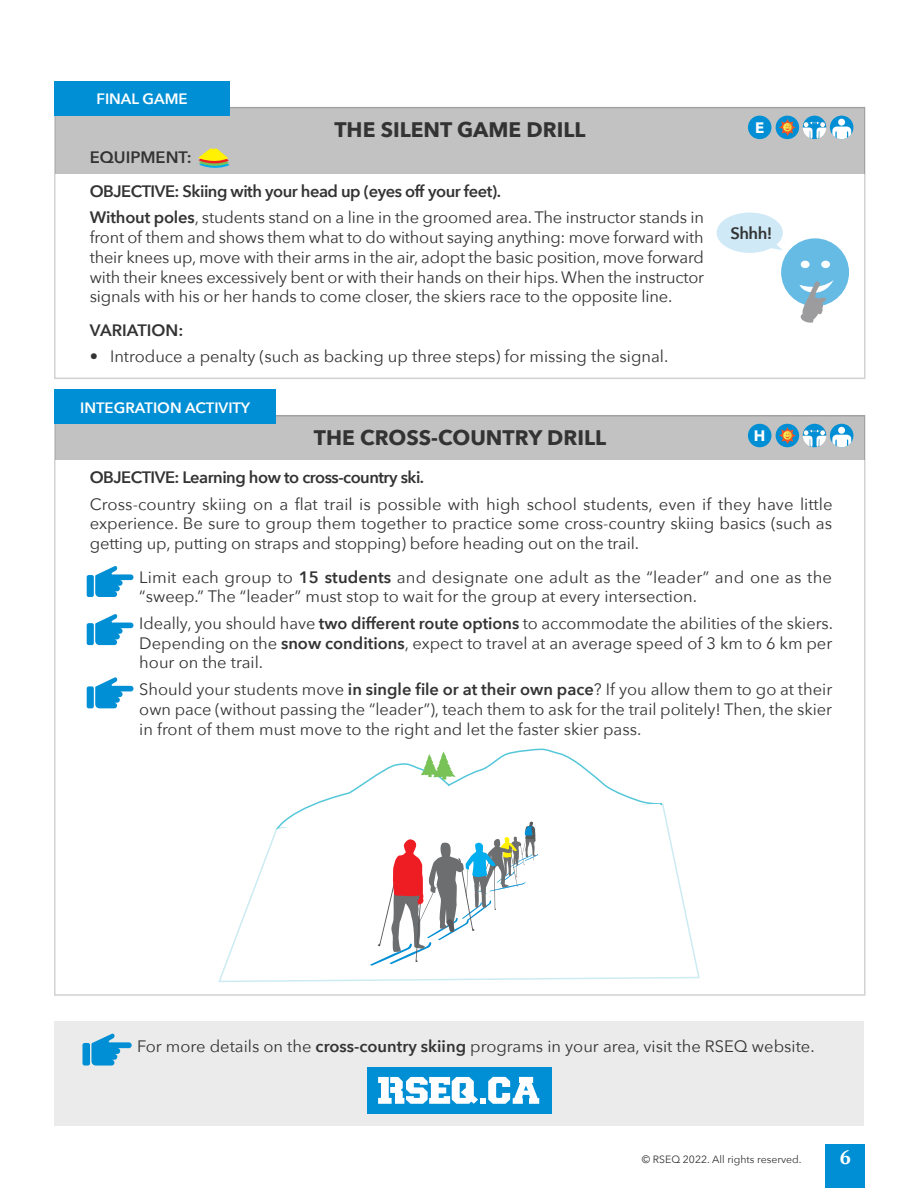
<style>
.page{position:relative;width:918px;height:1188px;background:#fff}
.page>*{position:absolute;margin:0;border:0;box-sizing:border-box;transform-origin:0 0}
.t1{font:700 21px "Avenir Next";color:#323332}
.t2{font:700 19.5px "PT Serif";color:#fff}
.t3{font:16.5px/19.8px "Avenir Next";color:#323332;text-align:justify}
.t4{font:600 16.5px "Avenir Next";letter-spacing:-.03em;color:#323332}
.t5{font:600 16.5px "Avenir Next";color:#323332}
.t6{font:700 15.15px "Avenir Next";color:#fff}
.t7{font:600 15px "Avenir Next";color:#fff}
.t8{font:10.5px "Avenir Next";color:#323332}
.s1{font-weight:600}
</style>
<div class="page">
<div style="left:826px;top:1144px;width:39px;height:44px;background:#008fd5"></div>
<div style="left:54px;top:1021px;width:810px;height:105px;background:#eaebea"></div>
<svg style="left:91px;top:1034px;width:41px;height:32px"></svg>
<div style="left:82px;top:1043px;width:8px;height:23px;background:#008fd5;border-radius:2px"></div>
<div style="left:367px;top:1067px;width:184px;height:46px;background:#008fd5"></div>
<svg style="left:378px;top:1077px;width:161px;height:27px"></svg>
<div style="left:55px;top:107px;width:810px;height:66px;background:#c1c2c1"></div>
<div style="left:55px;top:415px;width:810px;height:44px;background:#c1c2c1"></div>
<div style="left:54px;top:81px;width:176px;height:35px;background:#008fd5"></div>
<div style="left:54px;top:389px;width:221px;height:35px;background:#008fd5"></div>
<div style="left:748px;top:116px;width:23px;height:23px;background:#008fd5;border-radius:50%"></div>
<div style="left:748px;top:424px;width:23px;height:23px;background:#008fd5;border-radius:50%"></div>
<div style="left:776px;top:116px;width:23px;height:23px;background:#008fd5;border-radius:50%"></div>
<svg style="left:779px;top:119px;width:17px;height:17px"></svg>
<div style="left:776px;top:424px;width:23px;height:23px;background:#008fd5;border-radius:50%"></div>
<svg style="left:779px;top:427px;width:17px;height:17px"></svg>
<svg style="left:803px;top:116px;width:23px;height:23px"></svg>
<svg style="left:803px;top:424px;width:23px;height:23px"></svg>
<svg style="left:830px;top:116px;width:23px;height:23px"></svg>
<div style="left:838px;top:119px;width:7px;height:7px;background:#fff;border-radius:50%"></div>
<svg style="left:832px;top:127px;width:19px;height:12px"></svg>
<svg style="left:830px;top:424px;width:23px;height:23px"></svg>
<div style="left:838px;top:427px;width:7px;height:7px;background:#fff;border-radius:50%"></div>
<svg style="left:832px;top:435px;width:19px;height:12px"></svg>
<svg style="left:198px;top:148px;width:31px;height:20px"></svg>
<div style="left:781px;top:238px;width:68px;height:68px;background:#66bbe5;border-radius:50%"></div>
<div style="left:821px;top:261px;width:9px;height:7px;background:#fff;border-radius:50%"></div>
<div style="left:801px;top:261px;width:9px;height:7px;background:#fff;border-radius:50%"></div>
<svg style="left:717px;top:213px;width:66px;height:40px"></svg>
<svg style="left:799px;top:280px;width:35px;height:43px"></svg>
<svg style="left:95px;top:566px;width:38px;height:31px"></svg>
<div style="left:87px;top:575px;width:7px;height:22px;background:#008fd5;border-radius:2px"></div>
<svg style="left:95px;top:614px;width:38px;height:31px"></svg>
<div style="left:87px;top:623px;width:7px;height:22px;background:#008fd5;border-radius:2px"></div>
<svg style="left:95px;top:677px;width:38px;height:31px"></svg>
<div style="left:87px;top:686px;width:7px;height:22px;background:#008fd5;border-radius:2px"></div>
<svg style="left:218px;top:808px;width:482px;height:174px"></svg>
<svg style="left:276px;top:748px;width:388px;height:218px"></svg>
<p class="t7" style="left:96px;top:86px;width:93px">FINAL GAME</p>
<p class="t1" style="left:334px;top:111px;width:253px">THE SILENT GAME DRILL</p>
<p class="t5" style="left:90px;top:144px;width:103px">EQUIPMENT:</p>
<p class="t4" style="left:90px;top:177px;width:413px">OBJECTIVE: Skiing with your head up (eyes off your feet).</p>
<p class="t3" style="left:90px;top:207px;width:616px"><span class="s1">Without poles</span>, students stand on a line in the groomed area. The instructor stands in front of them and shows them what to do without saying anything: move forward with their knees up, move with their arms in the air, adopt the basic position, move forward with their knees excessively bent or with their hands on their hips. When the instructor signals with his or her hands to come closer, the skiers race to the opposite line.</p>
<p class="t5" style="left:90px;top:316px;width:95px">VARIATION:</p>
<p class="t3" style="left:90px;top:346px;width:580px">• Introduce a penalty (such as backing up three steps) for missing the signal.</p>
<p class="t7" style="left:80px;top:395px;width:172px">INTEGRATION ACTIVITY</p>
<p class="t1" style="left:314px;top:419px;width:294px">THE CROSS-COUNTRY DRILL</p>
<p class="t6" style="left:755px;top:114px;width:11px">E</p>
<p class="t4" style="left:731px;top:219px;width:44px">Shhh!</p>
<p class="t6" style="left:754px;top:423px;width:13px">H</p>
<p class="t4" style="left:90px;top:463px;width:336px">OBJECTIVE: Learning how to cross-country ski.</p>
<p class="t3" style="left:90px;top:493px;width:744px">Cross-country skiing on a flat trail is possible with high school students, even if they have little experience. Be sure to group them together to practice some cross-country skiing basics (such as getting up, putting on straps and stopping) before heading out on the trail.</p>
<p class="t3" style="left:139px;top:566px;width:694px">Limit each group to <span class="s1">15 students</span> and designate one adult as the “leader” and one as the “sweep.” The “leader” must stop to wait for the group at every intersection.</p>
<p class="t3" style="left:139px;top:613px;width:695px">Ideally, you should have <span class="s1">two different route options</span> to accommodate the abilities of the skiers.<br>Depending on the <span class="s1">snow conditions</span>, expect to travel at an average speed of 3 km to 6 km per hour on the trail.</p>
<p class="t3" style="left:139px;top:679px;width:695px">Should your students move <span class="s1">in single file or at their own pace</span>? If you allow them to go at their own pace (without passing the “leader”), teach them to ask for the trail politely! Then, the skier in front of them must move to the right and let the faster skier pass.</p>
<p class="t3" style="left:137px;top:1035px;width:679px">For more details on the <span class="s1">cross-country skiing</span> programs in your area, visit the RSEQ website.</p>
<p class="t8" style="left:642px;top:1150px;width:161px">© RSEQ 2022. All rights reserved.</p>
<p class="t2" style="left:840px;top:1144px;width:13px">6</p>
</div>
